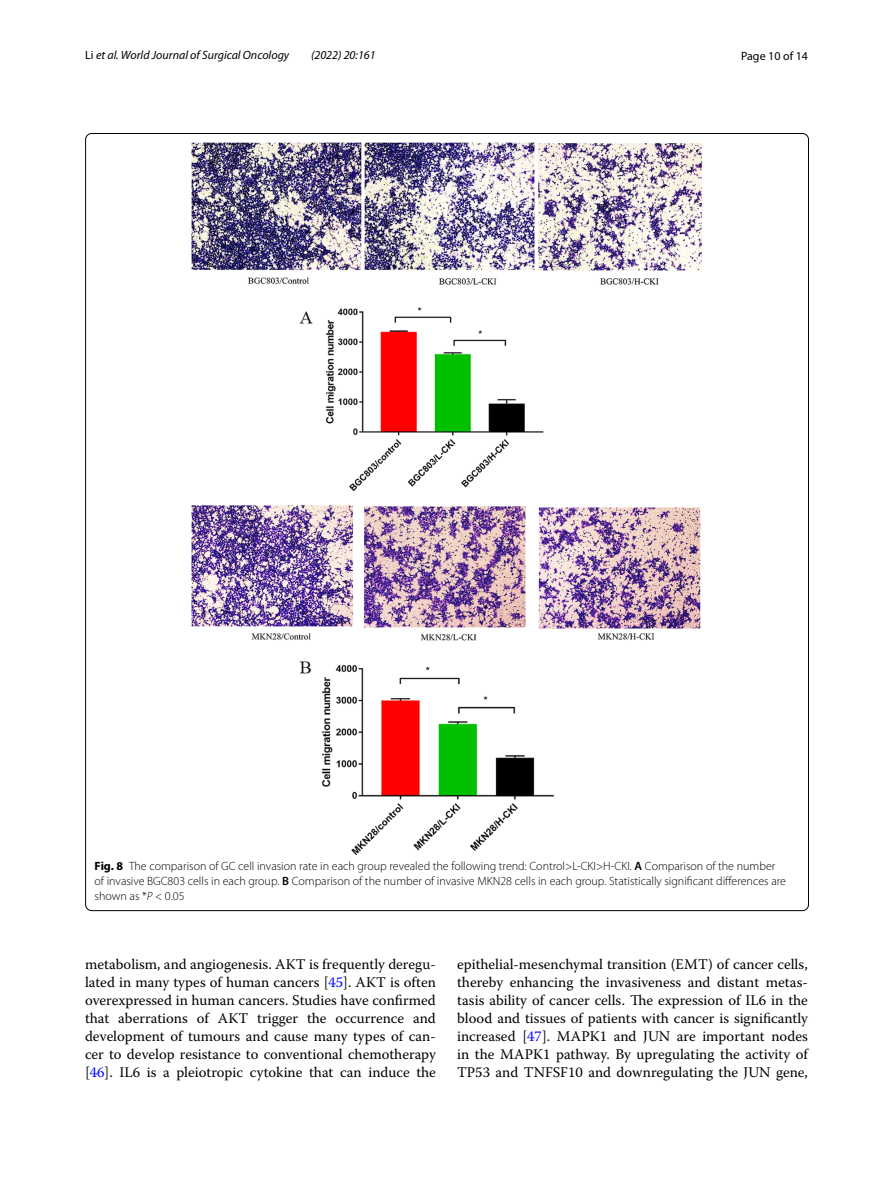
<style>
.page{position:relative;width:893px;height:1187px;background:#fff}
.page>*{position:absolute;margin:0;border:0;box-sizing:border-box;transform-origin:0 0}
.t1{font:14.7px/18px "Warnock Pro";color:#000;text-align:justify}
.t2{font:300 12px/15px "Myriad Pro";color:#000}
.t3{font:italic 12px "Myriad Pro";color:#000}
.t4{font:12px "Myriad Pro";color:#000}
.s1{font-style:normal}
.s2{font-weight:700}
.s3{font-weight:600}
.s4{font-style:italic}
.s5{color:#00f}
</style>
<div class="page">
<img style="left:192px;top:142px;width:510px;height:713px">
<p class="t3" style="left:85px;top:48px;width:206px"><span class="s1">Li</span> et al. World Journal of Surgical Oncology</p>
<p class="t3" style="left:311px;top:48px;width:66px">(2022) 20:161</p>
<p class="t4" style="left:741px;top:48px;width:68px">Page 10 of 14</p>
<p class="t2" style="left:95px;top:859px;width:693px"><span class="s2">Fig. 8</span> The comparison of GC cell invasion rate in each group revealed the following trend: Control&gt;L-CKI&gt;H-CKI. <span class="s3">A</span> Comparison of the number of invasive BGC803 cells in each group. <span class="s3">B</span> Comparison of the number of invasive MKN28 cells in each group. Statistically significant differences are shown as *<span class="s4">P</span> &lt; 0.05</p>
<p class="t1" style="left:85px;top:954px;width:352px">metabolism, and angiogenesis. AKT is frequently deregu&shy;lated in many types of human cancers [<span class="s5">45</span>]. AKT is often overexpressed in human cancers. Studies have confirmed that aberrations of AKT trigger the occurrence and development of tumours and cause many types of can&shy;cer to develop resistance to conventional chemotherapy [<span class="s5">46</span>]. IL6 is a pleiotropic cytokine that can induce the</p>
<p class="t1" style="left:457px;top:954px;width:352px">epithelial-mesenchymal transition (EMT) of cancer cells, thereby enhancing the invasiveness and distant metas&shy;tasis ability of cancer cells. The expression of IL6 in the blood and tissues of patients with cancer is significantly increased [<span class="s5">47</span>]. MAPK1 and JUN are important nodes in the MAPK1 pathway. By upregulating the activity of TP53 and TNFSF10 and downregulating the JUN gene,</p>
</div>
